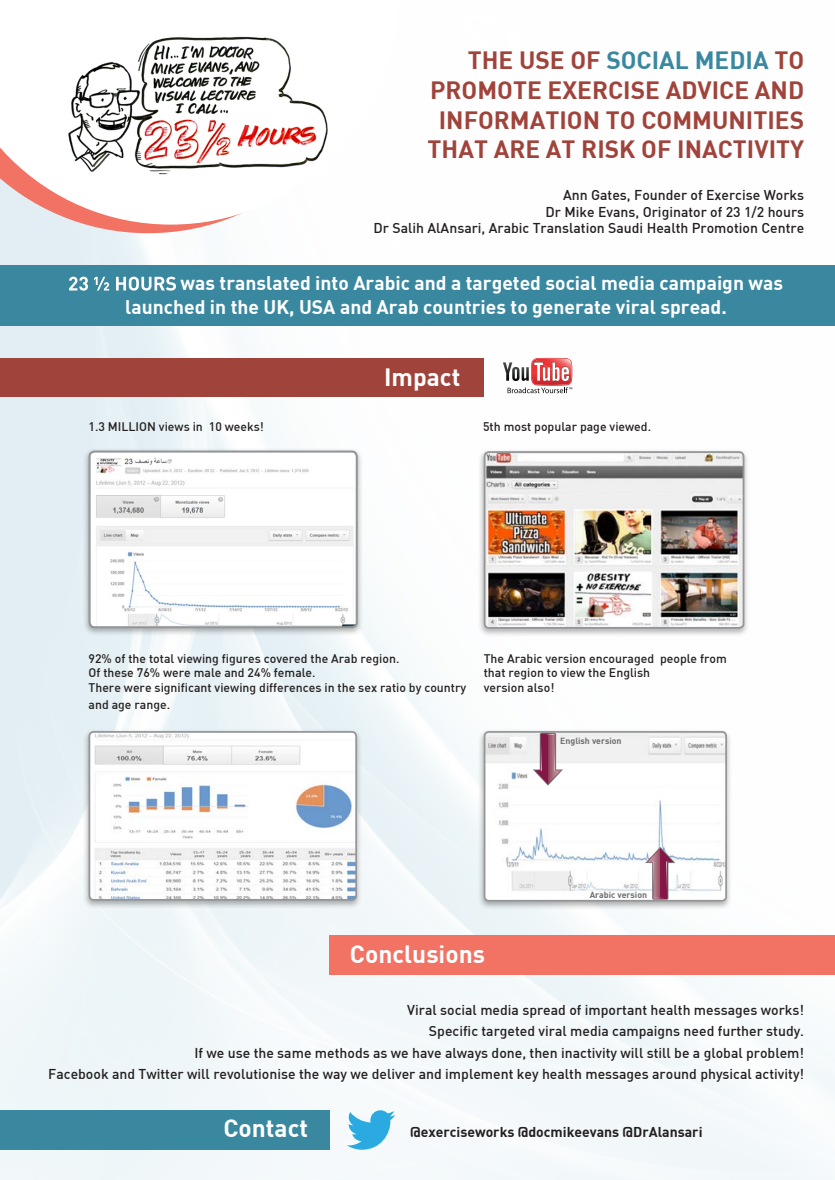
<style>
.page{position:relative;width:835px;height:1180px;background:#fff}
.page>*{position:absolute;margin:0;border:0;box-sizing:border-box;transform-origin:0 0}
.t1{font:700 24.5px/29.7px "DIN";color:#a0433b;text-align:right}
.t2{font:700 24.5px "DIN";color:#fff}
.t3{font:700 19.25px/23.1px "DIN";color:#fff}
.t4{font:500 14px "DIN";color:#231f20}
.t5{font:700 14px "DIN";color:#231f20}
.t6{font:500 12.25px/14.7px "DIN";color:#231f20}
.t7{font:700 8.75px "DIN";color:#6c6d70}
.s1{color:#3a88a0}
</style>
<div class="page">
<img style="left:0;top:233px;width:834px;height:947px">
<svg style="left:0;top:225px;width:209px;height:8px;background:#ebbebb"></svg>
<svg style="left:0;top:147px;width:244px;height:78px"></svg>
<svg style="left:503px;top:358px;width:69px;height:35px"></svg>
<div style="left:478px;top:448px;width:271px;height:189px;background:#231f20;opacity:.35"></div>
<img style="left:486px;top:454px;width:255px;height:172px">
<div style="left:483px;top:451px;width:261px;height:178px;border:2px solid #939598;border-radius:4px"></div>
<div style="left:83px;top:728px;width:279px;height:181px;background:#231f20;opacity:.35"></div>
<img style="left:89px;top:734px;width:267px;height:166px">
<div style="left:88px;top:731px;width:269px;height:169px;border:2px solid #939598;border-radius:4px"></div>
<div style="left:83px;top:448px;width:280px;height:189px;background:#231f20;opacity:.35"></div>
<img style="left:91px;top:453px;width:264px;height:172px">
<div style="left:88px;top:450px;width:270px;height:178px;border:2px solid #939598;border-radius:5px"></div>
<div style="left:0;top:266px;width:834px;height:60px;background:#3a88a0"></div>
<div style="left:0;top:358px;width:483px;height:38px;background:#a0433b"></div>
<div style="left:329px;top:935px;width:505px;height:40px;background:#f27264"></div>
<div style="left:0;top:1110px;width:329px;height:39px;background:#3a88a0"></div>
<svg style="left:69px;top:277px;width:107px;height:14px"></svg>
<div style="left:478px;top:728px;width:254px;height:182px;background:#231f20;opacity:.35"></div>
<img style="left:486px;top:732px;width:240px;height:168px">
<div style="left:483px;top:731px;width:243px;height:170px;border:2px solid #939598;border-radius:4px"></div>
<svg style="left:532px;top:732px;width:31px;height:53px"></svg>
<svg style="left:645px;top:847px;width:30px;height:53px"></svg>
<svg style="left:346px;top:1110px;width:49px;height:39px"></svg>
<img style="left:66px;top:36px;width:262px;height:142px">
<p class="t1" style="left:427px;top:44px;width:378px">THE USE OF <span class="s1">SOCIAL MEDIA</span> TO<br>PROMOTE EXERCISE ADVICE AND<br>INFORMATION TO COMMUNITIES<br>THAT ARE AT RISK OF INACTIVITY</p>
<p class="t4" style="left:563px;top:186px;width:242px">Ann Gates, Founder of Exercise Works</p>
<p class="t4" style="left:545px;top:203px;width:260px">Dr Mike Evans, Originator of 23 1/2 hours</p>
<p class="t4" style="left:373px;top:219px;width:432px">Dr Salih AlAnsari, Arabic Translation Saudi Health Promotion Centre</p>
<p class="t3" style="left:125px;top:271px;width:659px;text-indent:55px">was translated into Arabic and a targeted social media campaign was launched in the UK, USA and Arab countries to generate viral spread.</p>
<p class="t2" style="left:384px;top:361px;width:78px">Impact</p>
<p class="t6" style="left:88px;top:419px;width:177px">1.3 MILLION views in 10 weeks!</p>
<p class="t6" style="left:483px;top:419px;width:169px">5th most popular page viewed.</p>
<p class="t6" style="left:88px;top:650px;width:379px">92% of the total viewing figures covered the Arab region.<br>Of these 76% were male and 24% female.<br>There were significant viewing differences in the sex ratio by country</p>
<p class="t6" style="left:88px;top:696px;width:83px">and age range.</p>
<p class="t6" style="left:483px;top:650px;width:245px">The Arabic version encouraged people from that region to view the English<br>version also!</p>
<p class="t7" style="left:560px;top:735px;width:63px">English version</p>
<p class="t7" style="left:589px;top:889px;width:59px">Arabic version</p>
<p class="t2" style="left:350px;top:938px;width:136px">Conclusions</p>
<p class="t4" style="left:407px;top:1001px;width:398px">Viral social media spread of important health messages works!</p>
<p class="t4" style="left:429px;top:1022px;width:376px">Specific targeted viral media campaigns need further study.</p>
<p class="t4" style="left:194px;top:1043px;width:611px">If we use the same methods as we have always done, then inactivity will still be a global problem!</p>
<p class="t4" style="left:48px;top:1064px;width:757px">Facebook and Twitter will revolutionise the way we deliver and implement key health messages around physical activity!</p>
<p class="t2" style="left:223px;top:1112px;width:86px">Contact</p>
<p class="t5" style="left:410px;top:1123px;width:294px">@exerciseworks @docmikeevans @DrAlansari</p>
</div>
